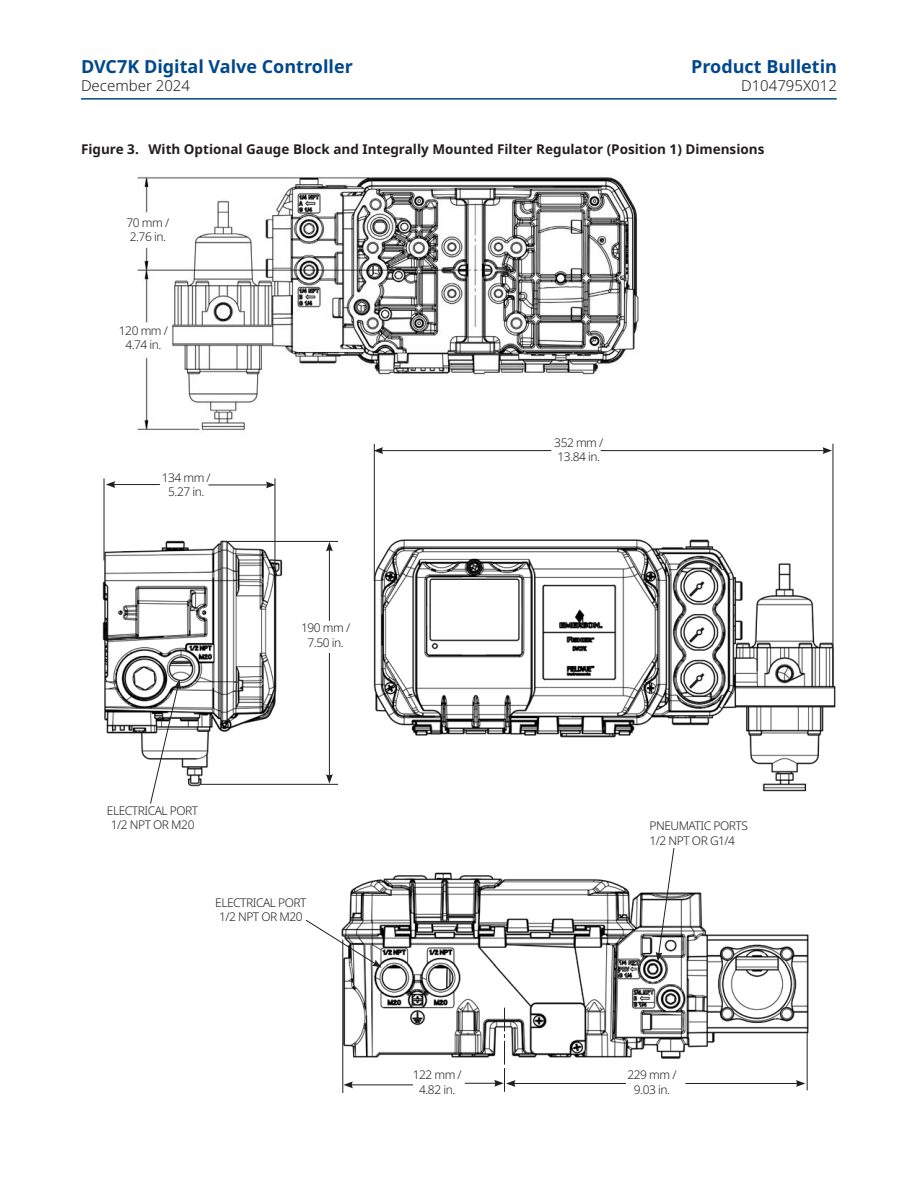
<style>
.page{position:relative;width:918px;height:1188px;background:#fff}
.page>*{position:absolute;margin:0;border:0;box-sizing:border-box;transform-origin:0 0}
.t1{font:700 18px "Noto Sans";color:#01478d}
.t2{font:300 15px "Noto Sans";color:#231f20}
.t3{font:700 13.5px "Noto Sans";color:#231f20}
._01_Body_text{font:300 12px/14.4px "Noto Sans";letter-spacing:-.04em;color:#231f20;text-align:center}
</style>
<div class="page">
<hr style="left:81px;top:98px;width:756px;height:2px;background:#01478d">
<img style="left:343px;top:872px;width:466px;height:195px">
<img style="left:137px;top:176px;width:524px;height:277px">
<img style="left:373px;top:520px;width:463px;height:272px">
<hr style="left:374px;top:444px;width:1px;height:137px;background:#231f20">
<hr style="left:833px;top:444px;width:1px;height:242px;background:#231f20">
<hr style="left:381px;top:450px;width:170px;height:1px;background:#231f20">
<svg style="left:374px;top:447px;width:9px;height:7px"></svg>
<hr style="left:601px;top:450px;width:224px;height:1px;background:#231f20">
<svg style="left:822px;top:447px;width:10px;height:7px"></svg>
<img style="left:102px;top:532px;width:181px;height:255px">
<hr style="left:113px;top:484px;width:47px;height:1px;background:#231f20">
<svg style="left:106px;top:481px;width:9px;height:7px"></svg>
<hr style="left:208px;top:485px;width:60px;height:1px;background:#231f20">
<svg style="left:266px;top:481px;width:9px;height:7px"></svg>
<hr style="left:228px;top:541px;width:110px;height:1px;background:#231f20">
<svg style="left:150px;top:679px;width:31px;height:125px"></svg>
<hr style="left:201px;top:784px;width:137px;height:1px;background:#231f20">
<hr style="left:275px;top:478px;width:1px;height:218px;background:#231f20">
<hr style="left:329px;top:549px;width:1px;height:72px;background:#231f20">
<svg style="left:326px;top:542px;width:7px;height:9px"></svg>
<hr style="left:329px;top:653px;width:1px;height:124px;background:#231f20">
<svg style="left:326px;top:774px;width:7px;height:10px"></svg>
<svg style="left:305px;top:919px;width:77px;height:49px"></svg>
<svg style="left:656px;top:848px;width:19px;height:114px"></svg>
<hr style="left:513px;top:1083px;width:113px;height:1px;background:#231f20">
<hr style="left:465px;top:1083px;width:32px;height:1px;background:#231f20">
<hr style="left:351px;top:1085px;width:62px;height:1px;background:#231f20">
<svg style="left:343px;top:1081px;width:10px;height:7px"></svg>
<hr style="left:807px;top:1033px;width:1px;height:57px;background:#231f20">
<hr style="left:342px;top:940px;width:1px;height:153px;background:#231f20">
<svg style="left:494px;top:1008px;width:22px;height:84px"></svg>
<hr style="left:686px;top:1083px;width:112px;height:1px;background:#231f20">
<svg style="left:796px;top:1080px;width:9px;height:7px"></svg>
<hr style="left:104px;top:478px;width:1px;height:83px;background:#231f20">
<h1 class="t1" style="left:81px;top:57px;width:273px">DVC7K Digital Valve Controller</h1>
<h1 class="t1" style="left:691px;top:57px;width:147px">Product Bulletin</h1>
<p class="t2" style="left:81px;top:77px;width:111px">December 2024</p>
<p class="t2" style="left:741px;top:77px;width:97px">D104795X012</p>
<p class="t3" style="left:81px;top:141px;width:685px">Figure 3. With Optional Gauge Block and Integrally Mounted Filter Regulator (Position 1) Dimensions</p>
<p class="_01_Body_text" style="left:127px;top:215px;width:44px;text-align:left">70 mm /<br>2.76 in.</p>
<p class="_01_Body_text" style="left:119px;top:323px;width:51px">120 mm /<br>4.74 in.</p>
<p class="_01_Body_text" style="left:162px;top:470px;width:51px">134 mm /<br>5.27 in.</p>
<p class="_01_Body_text" style="left:107px;top:803px;width:93px">ELECTRICAL PORT<br>1/2 NPT OR M20</p>
<p class="_01_Body_text" style="left:301px;top:621px;width:51px">190 mm /<br>7.50 in.</p>
<p class="_01_Body_text" style="left:215px;top:896px;width:93px">ELECTRICAL PORT<br>1/2 NPT OR M20</p>
<p class="_01_Body_text" style="left:554px;top:436px;width:51px;text-align:left">352 mm /<br>13.84 in.</p>
<p class="_01_Body_text" style="left:649px;top:819px;width:100px;text-align:left">PNEUMATIC PORTS<br>1/2 NPT OR G1/4</p>
<p class="_01_Body_text" style="left:413px;top:1068px;width:51px">122 mm /<br>4.82 in.</p>
<p class="_01_Body_text" style="left:627px;top:1068px;width:51px">229 mm /<br>9.03 in.</p>
</div>
